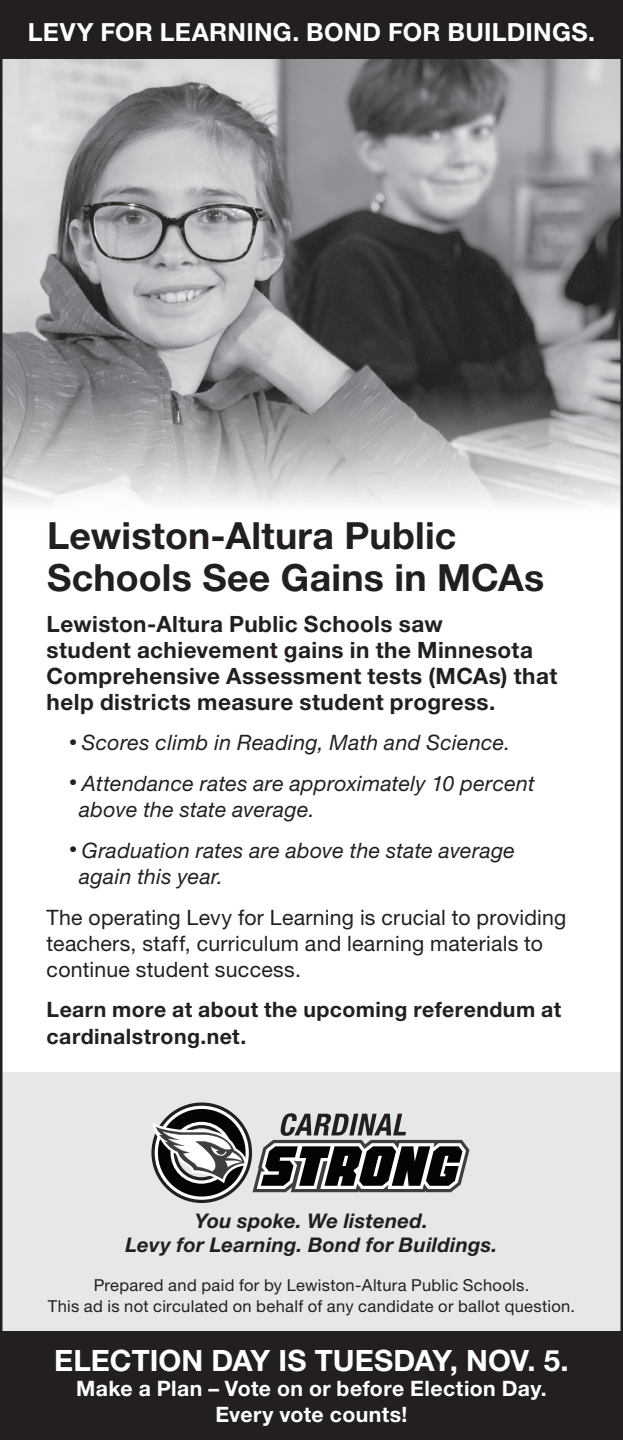
<style>
.page{position:relative;width:623px;height:1440px;background:#fff}
.page>*{position:absolute;margin:0;border:0;box-sizing:border-box;transform-origin:0 0}
.t1{font:700 37.5px/42.5px "Helvetica Neue LT Std";letter-spacing:.005em;color:#231f20}
.t2{font:700 29.5px "Helvetica Neue LT Std";color:#fff}
.t3{font:700 25px "Helvetica Neue LT Std";letter-spacing:.01em;color:#fff}
.t4{font:700 22.5px/26.2px "Helvetica Neue LT Std";letter-spacing:.02em;color:#231f20}
.t5{font:italic 21.25px/26.2px "Helvetica Neue LT Std";letter-spacing:.015em;color:#231f20}
.t6{font:21.25px/26.2px "Helvetica Neue LT Std";letter-spacing:.01em;color:#231f20}
.t7{font:700 21.25px/26.2px "Helvetica Neue LT Std";letter-spacing:.02em;color:#231f20}
.t8{font:700 21.25px/25.5px "Helvetica Neue LT Std";letter-spacing:.02em;color:#fff;text-align:center}
.t9{font:italic 700 20.25px "Helvetica Neue LT Std";letter-spacing:.015em;color:#231f20}
.t10{font:16.5px/21.2px "Helvetica Neue LT Std";letter-spacing:.02em;color:#231f20;text-align:center}
.s1{font-size:16.25px}
</style>
<div class="page">
<img style="left:3px;top:59px;width:616px;height:447px">
<div style="left:0;top:0;width:622px;height:59px;background:#231f20"></div>
<div style="left:0;top:1073px;width:622px;height:367px;background:#e6e7e9"></div>
<svg style="left:151px;top:1103px;width:318px;height:100px"></svg>
<div style="left:0;top:1331px;width:622px;height:109px;background:#231f20"></div>
<p class="t3" style="left:28px;top:16px;width:568px">LEVY FOR LEARNING. BOND FOR BUILDINGS.</p>
<p class="t1" style="left:47px;top:513px;width:498px">Lewiston-Altura Public<br>Schools See Gains in MCAs</p>
<p class="t4" style="left:47px;top:610px;width:512px">Lewiston-Altura Public Schools saw<br>student achievement gains in the Minnesota Comprehensive Assessment tests (MCAs) that help districts measure student progress.</p>
<p class="t5" style="left:69px;top:729px;width:442px"><span class="s1">•</span> Scores climb in Reading, Math and Science.</p>
<p class="t5" style="left:79px;top:770px;width:457px;text-indent:-10px"><span class="s1">•</span> Attendance rates are approximately 10 percent above the state average.</p>
<p class="t5" style="left:79px;top:837px;width:437px;text-indent:-10px"><span class="s1">•</span> Graduation rates are above the state average again this year.</p>
<p class="t6" style="left:47px;top:904px;width:521px">The operating Levy for Learning is crucial to providing teachers, staff, curriculum and learning materials to continue student success.</p>
<p class="t7" style="left:47px;top:996px;width:516px">Learn more at about the upcoming referendum at cardinalstrong.net.</p>
<p class="t9" style="left:195px;top:1209px;width:235px">You spoke. We listened.</p>
<p class="t9" style="left:125px;top:1233px;width:373px">Levy for Learning. Bond for Buildings.</p>
<p class="t10" style="left:48px;top:1275px;width:528px">Prepared and paid for by Lewiston-Altura Public Schools.<br>This ad is not circulated on behalf of any candidate or ballot question.</p>
<p class="t2" style="left:54px;top:1342px;width:516px">ELECTION DAY IS TUESDAY, NOV. 5.</p>
<p class="t8" style="left:76px;top:1375px;width:472px">Make a Plan – Vote on or before Election Day.<br>Every vote counts!</p>
</div>
